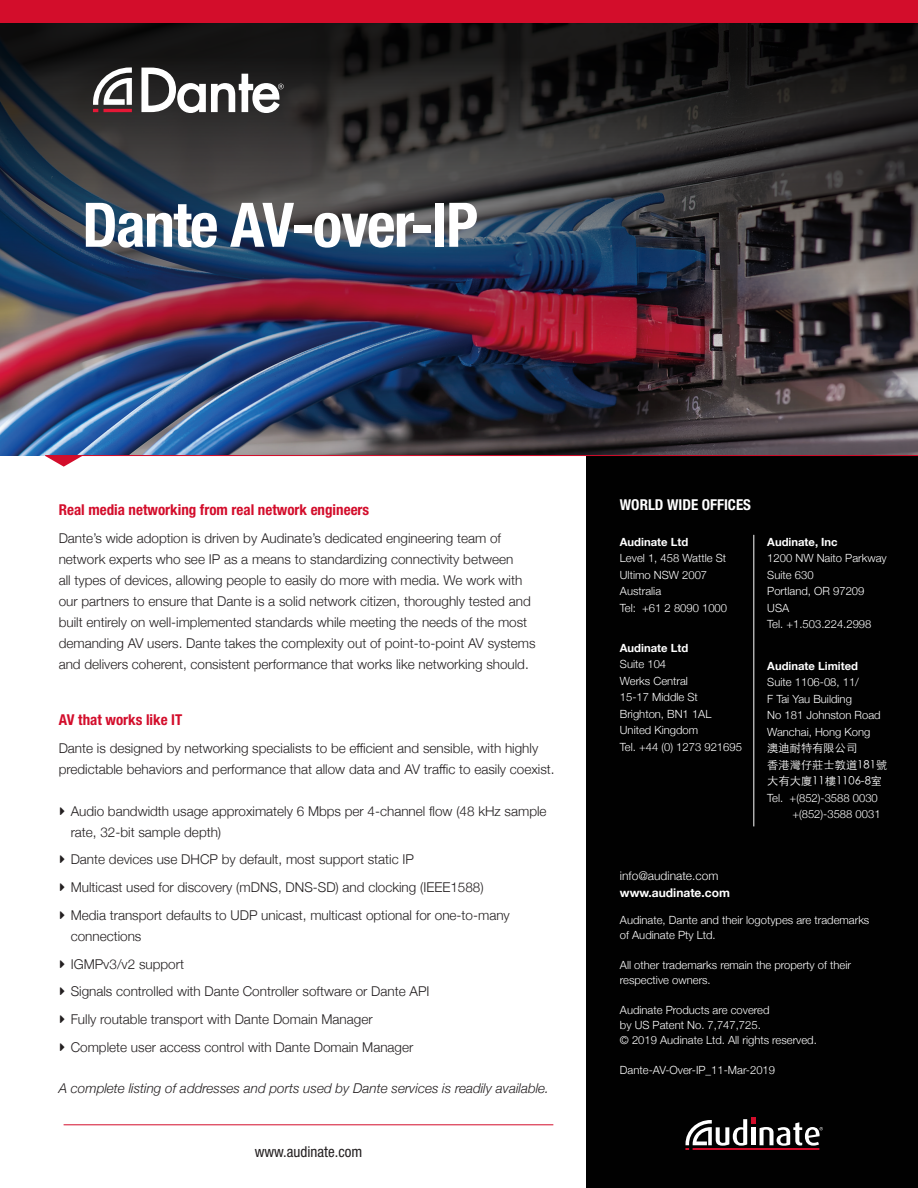
<style>
.page{position:relative;width:918px;height:1188px;background:#fff}
.page>*{position:absolute;margin:0;border:0;box-sizing:border-box;transform-origin:0 0}
.t1{font:700 condensed 61.5px "Helvetica Neue";letter-spacing:-.025em;color:#fff}
.t2{font:700 condensed 15px "Helvetica Neue";color:#d30d2b}
.t3{font:700 condensed 15px "Helvetica Neue";color:#fff}
.t4{font:condensed 15px "Helvetica Neue";color:#231f20}
.t5{font:300 13.5px/21px "Helvetica Neue";color:#231f20}
.t6{font:italic 300 13.5px "Helvetica Neue";color:#231f20}
.t7{font:300 12px "Helvetica Neue";color:#fff}
.t8{font:700 12px "Helvetica Neue";color:#fff}
.t9{font:300 11.25px/15px "Helvetica Neue";color:#fff}
.t10{font:700 11.25px "Helvetica Neue";color:#fff}
.t11{font:300 11.25px "ST Heiti SC";color:#fff}
</style>
<div class="page">
<img style="left:0;top:409px;width:918px;height:46px">
<div style="left:586px;top:455px;width:332px;height:733px;background:#010101"></div>
<hr style="left:45px;top:455px;width:873px;height:1px;background:#d30d2b">
<svg style="left:45px;top:456px;width:37px;height:11px"></svg>
<hr style="left:753px;top:535px;width:1px;height:291px;background:#fff">
<img style="left:0;top:22px;width:918px;height:387px">
<svg style="left:685px;top:1118px;width:138px;height:32px"></svg>
<svg style="left:93px;top:67px;width:39px;height:45px"></svg>
<svg style="left:141px;top:67px;width:143px;height:47px"></svg>
<hr style="left:64px;top:1124px;width:489px;height:1px;background:#d30d2b">
<div style="left:0;top:0;width:918px;height:22px;background:#d30d2b"></div>
<p class="t1" style="left:82px;top:188px;width:397px">Dante AV-over-IP</p>
<p class="t2" style="left:59px;top:501px;width:312px">Real media networking from real network engineers</p>
<p class="t5" style="left:59px;top:526px;width:478px">Dante’s wide adoption is driven by Audinate’s dedicated engineering team of network experts who see IP as a means to standardizing connectivity between<br>all types of devices, allowing people to easily do more with media. We work with our partners to ensure that Dante is a solid network citizen, thoroughly tested and built entirely on well-implemented standards while meeting the needs of the most demanding AV users. Dante takes the complexity out of point-to-point AV systems and delivers coherent, consistent performance that works like networking should.</p>
<p class="t2" style="left:59px;top:711px;width:125px">AV that works like IT</p>
<p class="t5" style="left:59px;top:736px;width:497px">Dante is designed by networking specialists to be efficient and sensible, with highly predictable behaviors and performance that allow data and AV traffic to easily coexist.</p>
<p class="t5" style="left:71px;top:799px;width:477px">Audio bandwidth usage approximately 6 Mbps per 4-channel flow (48 kHz sample rate, 32-bit sample depth)</p>
<p class="t5" style="left:71px;top:848px;width:345px">Dante devices use DHCP by default, most support static IP</p>
<p class="t5" style="left:71px;top:876px;width:414px">Multicast used for discovery (mDNS, DNS-SD) and clocking (IEEE1588)</p>
<p class="t5" style="left:71px;top:904px;width:441px">Media transport defaults to UDP unicast, multicast optional for one-to-many connections</p>
<p class="t5" style="left:71px;top:952px;width:115px">IGMPv3/v2 support</p>
<p class="t5" style="left:71px;top:980px;width:360px">Signals controlled with Dante Controller software or Dante API</p>
<p class="t5" style="left:71px;top:1008px;width:303px">Fully routable transport with Dante Domain Manager</p>
<p class="t5" style="left:71px;top:1036px;width:344px">Complete user access control with Dante Domain Manager</p>
<p class="t6" style="left:59px;top:1078px;width:492px">A complete listing of addresses and ports used by Dante services is readily available.</p>
<p class="t4" style="left:255px;top:1143px;width:109px">www.audinate.com</p>
<p class="t3" style="left:620px;top:495px;width:133px">WORLD WIDE OFFICES</p>
<p class="t10" style="left:620px;top:533px;width:70px">Audinate Ltd</p>
<p class="t9" style="left:620px;top:550px;width:108px">Level 1, 458 Wattle St</p>
<p class="t9" style="left:620px;top:566px;width:89px">Ultimo NSW 2007</p>
<p class="t9" style="left:620px;top:583px;width:43px">Australia</p>
<p class="t9" style="left:620px;top:599px;width:109px">Tel: +61 2 8090 1000</p>
<p class="t10" style="left:620px;top:639px;width:70px">Audinate Ltd</p>
<p class="t9" style="left:620px;top:656px;width:48px">Suite 104</p>
<p class="t9" style="left:620px;top:672px;width:70px">Werks Central</p>
<p class="t9" style="left:620px;top:689px;width:80px">15-17 Middle St</p>
<p class="t9" style="left:620px;top:705px;width:93px">Brighton, BN1 1AL</p>
<p class="t9" style="left:620px;top:722px;width:80px">United Kingdom</p>
<p class="t9" style="left:620px;top:738px;width:124px">Tel. +44 (0) 1273 921695</p>
<p class="t10" style="left:767px;top:533px;width:72px">Audinate, Inc</p>
<p class="t9" style="left:767px;top:549px;width:121px;line-height:16.5px">1200 NW Naito Parkway<br>Suite 630</p>
<p class="t9" style="left:767px;top:583px;width:99px">Portland, OR 97209</p>
<p class="t9" style="left:767px;top:599px;width:23px">USA</p>
<p class="t9" style="left:767px;top:616px;width:106px">Tel. +1.503.224.2998</p>
<p class="t10" style="left:767px;top:657px;width:92px">Audinate Limited</p>
<p class="t9" style="left:767px;top:673px;width:93px;line-height:16.5px">Suite 1106-08, 11/<br>F Tai Yau Building</p>
<p class="t9" style="left:767px;top:707px;width:115px">No 181 Johnston Road</p>
<p class="t9" style="left:767px;top:723px;width:105px">Wanchai, Hong Kong</p>
<p class="t11" style="left:767px;top:738px;width:91px">澳迪耐特有限公司</p>
<p class="t11" style="left:767px;top:755px;width:121px">香港灣仔莊士敦道181號</p>
<p class="t11" style="left:767px;top:771px;width:116px">大有大廈11樓1106-8室</p>
<p class="t9" style="left:767px;top:789px;width:112px">Tel. +(852)-3588 0030</p>
<p class="t9" style="left:792px;top:806px;width:90px">+(852)-3588 0031</p>
<p class="t7" style="left:620px;top:866px;width:100px">info@audinate.com</p>
<p class="t8" style="left:620px;top:883px;width:111px">www.audinate.com</p>
<p class="t9" style="left:620px;top:912px;width:251px">Audinate, Dante and their logotypes are trademarks of Audinate Pty Ltd.</p>
<p class="t9" style="left:620px;top:957px;width:233px">All other trademarks remain the property of their respective owners.</p>
<p class="t9" style="left:620px;top:1002px;width:151px">Audinate Products are covered by US Patent No. 7,747,725.</p>
<p class="t9" style="left:620px;top:1032px;width:198px">© 2019 Audinate Ltd. All rights reserved.</p>
<p class="t9" style="left:620px;top:1062px;width:157px">Dante-AV-Over-IP_11-Mar-2019</p>
</div>
